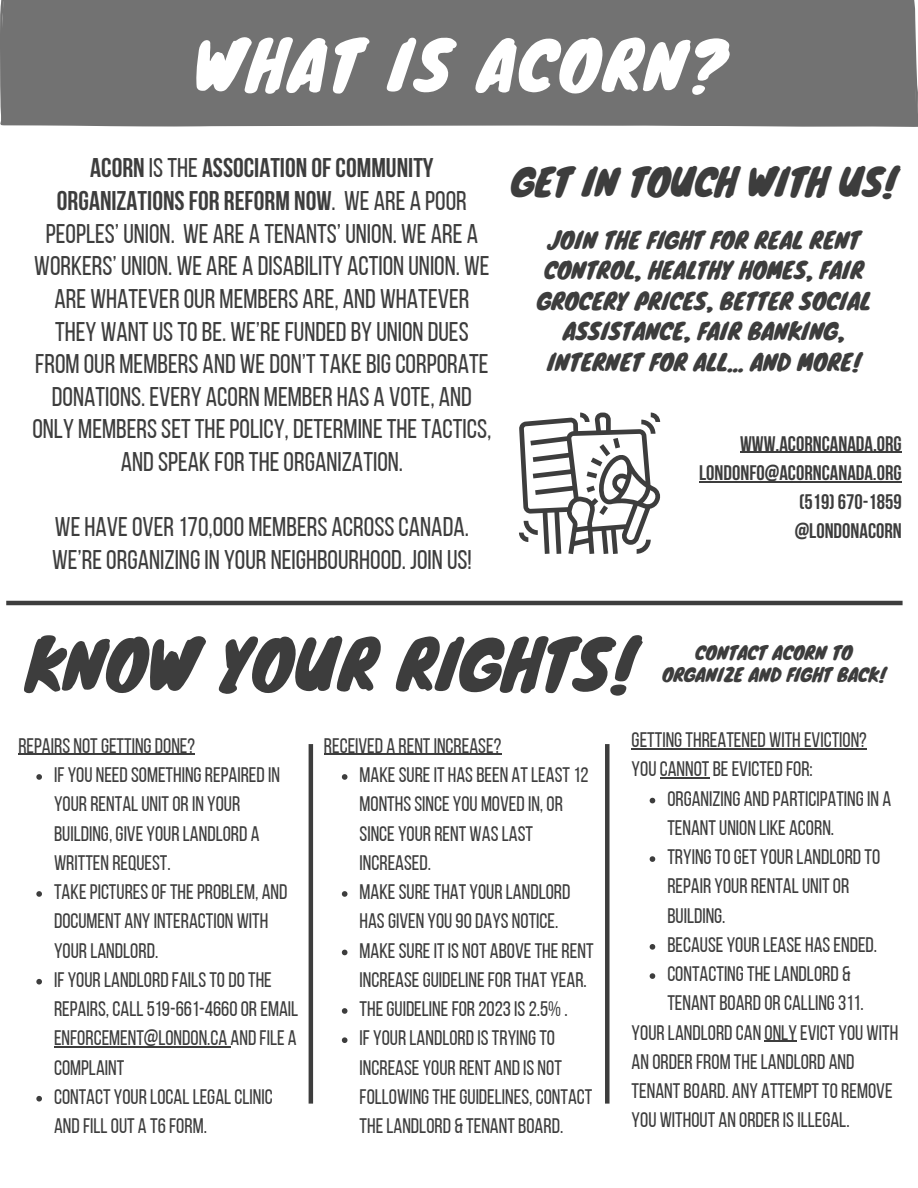
<style>
.page{position:relative;width:918px;height:1188px;background:#fff}
.page>*{position:absolute;margin:0;border:0;box-sizing:border-box;transform-origin:0 0}
.t1{font:66px "Knewave";color:#3d3d3d}
.t2{font:65.4px "Knewave";letter-spacing:.05em;color:#fff}
.t3{font:36.9px "Knewave";letter-spacing:-.015em;color:#3d3d3d}
.t4{font:27px/32.7px "Bebas Neue";color:#3d3d3d;text-align:center}
.t5{font:22.5px/30.3px "Knewave";color:#3d3d3d;text-align:center}
.t6{font:21px/29.2px "Bebas Neue";color:#3d3d3d}
.t7{font:700 21px/29.2px "Bebas Neue";color:#3d3d3d;text-align:right}
.t8{font:18px/22.5px "Knewave";color:#3d3d3d;text-align:center}
.s1{font-weight:700}
</style>
<div class="page">
<hr style="left:18px;top:754px;width:177px;height:1px;background:#3d3d3d">
<svg style="left:36px;top:774px;width:6px;height:6px"></svg>
<svg style="left:36px;top:891px;width:6px;height:6px"></svg>
<svg style="left:36px;top:979px;width:6px;height:6px"></svg>
<hr style="left:54px;top:1046px;width:177px;height:2px;background:#3d3d3d">
<svg style="left:36px;top:1096px;width:6px;height:6px"></svg>
<hr style="left:632px;top:748px;width:235px;height:1px;background:#3d3d3d">
<hr style="left:660px;top:778px;width:49px;height:1px;background:#3d3d3d">
<svg style="left:650px;top:798px;width:5px;height:5px"></svg>
<svg style="left:650px;top:856px;width:5px;height:6px"></svg>
<svg style="left:650px;top:944px;width:5px;height:6px"></svg>
<svg style="left:650px;top:973px;width:5px;height:6px"></svg>
<hr style="left:765px;top:1041px;width:32px;height:1px;background:#3d3d3d">
<hr style="left:324px;top:754px;width:177px;height:1px;background:#3d3d3d">
<svg style="left:342px;top:774px;width:5px;height:6px"></svg>
<svg style="left:342px;top:891px;width:5px;height:6px"></svg>
<svg style="left:342px;top:950px;width:5px;height:5px"></svg>
<svg style="left:342px;top:1008px;width:5px;height:6px"></svg>
<svg style="left:342px;top:1037px;width:5px;height:6px"></svg>
<div style="left:0;top:0;width:918px;height:127px;background:#727272"></div>
<svg style="left:519px;top:413px;width:142px;height:141px"></svg>
<hr style="left:740px;top:452px;width:162px;height:1px;background:#3d3d3d">
<hr style="left:699px;top:481px;width:203px;height:1px;background:#3d3d3d">
<hr style="left:6px;top:601px;width:897px;height:4px;background:#3d3d3d">
<hr style="left:309px;top:744px;width:4px;height:360px;background:#3d3d3d">
<div style="left:605px;top:744px;width:5px;height:360px;background:#3d3d3d"></div>
<p class="t2" style="left:193px;top:12px;width:534px">WHAT IS ACORN?</p>
<h6 class="t4" style="left:32px;top:154px;width:461px"><span class="s1">ACORN</span> ISTHE <span class="s1">ASSOCIATION OFCOMMUNITY ORGANIZATIONSFOR REFORM NOW</span>. WE ARE A POOR PEOPLES’ UNION. WE ARE A TENANTS’ UNION. WE ARE A WORKERS’ UNION. WE ARE A DISABILITY ACTION UNION. WE ARE WHATEVEROUR MEMBERS ARE, AND WHATEVER THEY WANTUSTOBE. WE’REFUNDEDBY UNION DUES FROM OUR MEMBERS AND WEDON’TTAKEBIGCORPORATE DONATIONS. EVERY ACORN MEMBER HAS A VOTE, AND ONLY MEMBERSSETTHEPOLICY, DETERMINETHETACTICS, ANDSPEAK FORTHEORGANIZATION.</h6>
<p class="t4" style="left:52px;top:513px;width:421px;text-align:left">WE HAVEOVER170,000 MEMBERS ACROSSCANADA.<br>WE’REORGANIZINGIN YOUR NEIGHBOURHOOD. JOIN US!</p>
<p class="t3" style="left:511px;top:152px;width:386px">GET IN TOUCH WITH US!</p>
<p class="t5" style="left:537px;top:224px;width:335px">JOIN THE FIGHT FOR REAL RENT<br>CONTROL, HEALTHY HOMES, FAIR<br>GROCERY PRICES, BETTER SOCIAL<br>ASSISTANCE, FAIR BANKING,<br>INTERNET FOR ALL... AND MORE!</p>
<p class="t7" style="left:699px;top:431px;width:204px">WWW.ACORNCANADA.ORG<br>LONDONFO@ACORNCANADA.ORG (519)670-1859 @LONDONACORN</p>
<p class="t1" style="left:25px;top:611px;width:611px">KNOW YOUR RIGHTS!</p>
<p class="t8" style="left:662px;top:640px;width:225px">CONTACT ACORN TO<br>ORGANIZE AND FIGHT BACK!</p>
<h1 class="t6" style="left:18px;top:733px;width:178px">REPAIRS NOTGETTINGDONE?</h1>
<h3 class="t6" style="left:54px;top:762px;width:227px">IF YOU NEEDSOMETHINGREPAIREDIN<br>YOURRENTALUNITORIN YOUR<br>BUILDING, GIVE YOURLANDLORD A<br>WRITTEN REQUEST.</h3>
<h3 class="t6" style="left:54px;top:879px;width:235px">TAKEPICTURESOFTHEPROBLEM, AND<br>DOCUMENT ANY INTERACTION WITH<br>YOURLANDLORD.</h3>
<h2 class="t6" style="left:54px;top:967px;width:246px">IF YOURLANDLORDFAILSTODOTHE<br>REPAIRS, CALL519-661-4660OREMAIL<br>ENFORCEMENT@LONDON.CA ANDFILE A<br>COMPLAINT</h2>
<h4 class="t6" style="left:54px;top:1084px;width:220px">CONTACT YOURLOCALLEGALCLINIC<br>ANDFILLOUT A T6FORM.</h4>
<p class="t6" style="left:324px;top:733px;width:179px">RECEIVED A RENTINCREASE?</p>
<p class="t6" style="left:360px;top:762px;width:231px">MAKESUREIT HASBEEN ATLEAST12<br>MONTHSSINCE YOU MOVEDIN, OR<br>SINCE YOURRENT WASLAST<br>INCREASED.</p>
<h6 class="t6" style="left:360px;top:879px;width:212px">MAKESURETHAT YOURLANDLORD<br>HASGIVEN YOU90DAYS NOTICE.</h6>
<p class="t6" style="left:360px;top:938px;width:236px">MAKESUREITIS NOT ABOVETHERENT<br>INCREASEGUIDELINEFORTHAT YEAR.</p>
<p class="t6" style="left:360px;top:996px;width:210px">THEGUIDELINEFOR2023 IS2.5% .</p>
<p class="t6" style="left:360px;top:1025px;width:234px">IF YOURLANDLORDISTRYINGTO<br>INCREASE YOURRENT ANDIS NOT<br>FOLLOWINGTHEGUIDELINES, CONTACT<br>THELANDLORD &amp; TENANTBOARD.</p>
<p class="t6" style="left:632px;top:727px;width:237px">GETTINGTHREATENED WITH EVICTION?<br>YOU CANNOT BEEVICTEDFOR:</p>
<h5 class="t6" style="left:667px;top:786px;width:225px">ORGANIZING ANDPARTICIPATINGIN A<br>TENANTUNION LIKE ACORN.</h5>
<h1 class="t6" style="left:667px;top:844px;width:214px">TRYINGTOGET YOURLANDLORDTO<br>REPAIR YOURRENTALUNITOR<br>BUILDING.</h1>
<p class="t6" style="left:667px;top:932px;width:211px">BECAUSE YOURLEASE HASENDED.</p>
<h6 class="t6" style="left:667px;top:961px;width:198px">CONTACTINGTHELANDLORD &amp;<br>TENANTBOARDORCALLING311.</h6>
<p class="t6" style="left:632px;top:1020px;width:268px">YOURLANDLORDCAN ONLY EVICT YOU WITH AN ORDERFROM THELANDLORD AND TENANTBOARD. ANY ATTEMPTTOREMOVE YOU WITHOUT AN ORDERISILLEGAL.</p>
</div>
